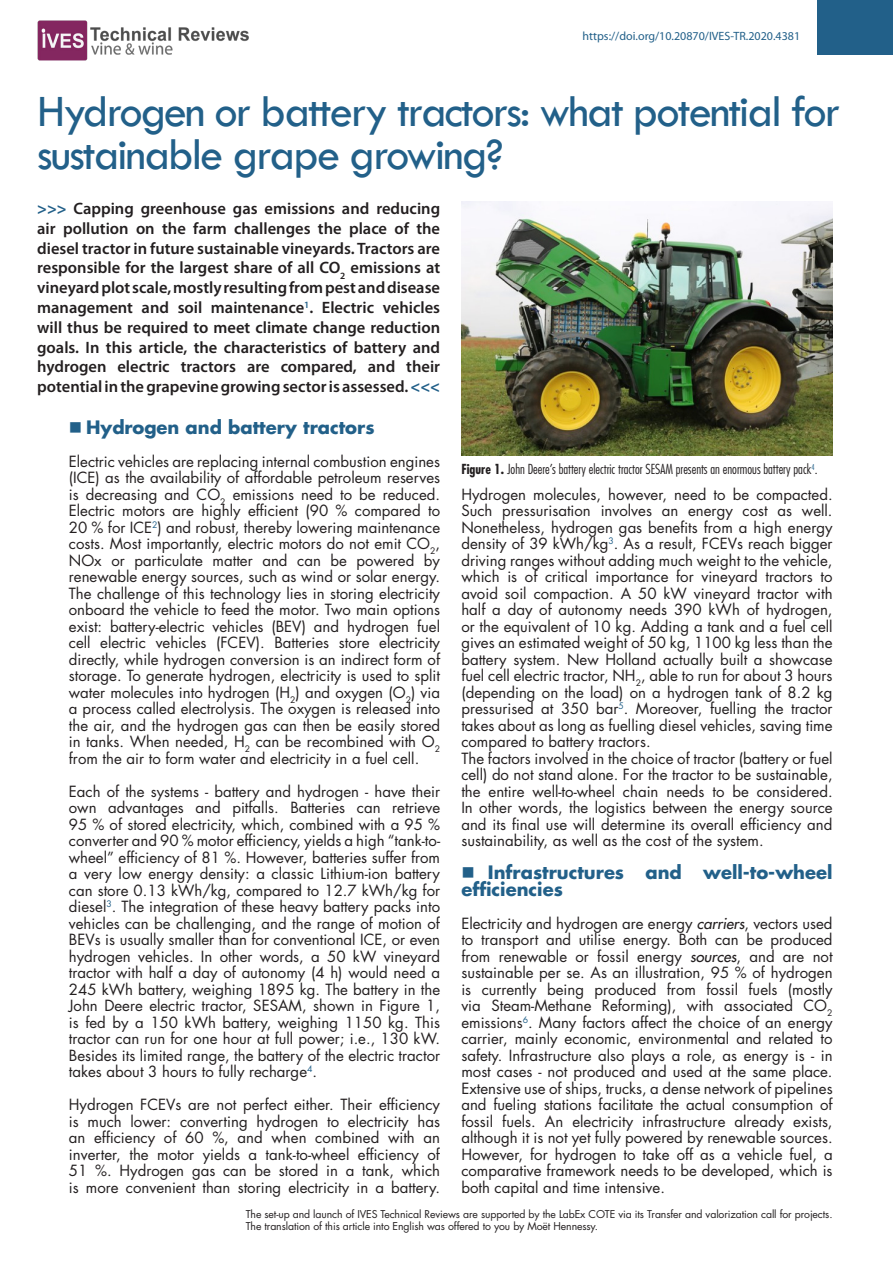
<style>
.page{position:relative;width:893px;height:1263px;background:#fff}
.page>*{position:absolute;margin:0;border:0;box-sizing:border-box;transform-origin:0 0}
.t1{font:46.5px/43.5px "Tw Cen";letter-spacing:-.04em;color:#226089}
.t2{font:700 18px/16.5px "Futura";color:#226089}
.t3{font:600 16.5px/19.8px "Myriad Pro";color:#231f20;text-align:justify}
.t4{font:15px/16.5px "Futura";color:#231f20;text-align:justify}
.t5{font:300 condensed 13.5px "Futura";color:#231f20}
.t6{font:12px "Myriad Pro";color:#226089}
.t7{font:10.5px "Futura";letter-spacing:-.01em;color:#231f20}
.s1{font-weight:700;color:#226089}
.s2{font-weight:700}
.s3{font-style:italic}
</style>
<div class="page">
<img style="left:461px;top:202px;width:372px;height:253px">
<div style="left:817px;top:0;width:76px;height:55px;background:#226089"></div>
<img style="left:37px;top:20px;width:212px;height:41px">
<p class="t6" style="left:583px;top:29px;width:219px">https://doi.org/10.20870/IVES-TR.2020.4381</p>
<p class="t1" style="left:37px;top:89px;width:805px">Hydrogen or battery tractors: what potential for sustainable grape growing?</p>
<p class="t3" style="left:37px;top:198px;width:404px"><span class="s1">&gt;&gt;&gt;</span> Capping greenhouse gas emissions and reducing air pollution on the farm challenges the place of the diesel tractor in future sustainable vineyards. Tractors are responsible for the largest share of all CO<sub>2</sub> emissions at vineyard plot scale, mostly resulting from pest and disease management and soil maintenance<sup>1</sup>. Electric vehicles will thus be required to meet climate change reduction goals. In this article, the characteristics of battery and hydrogen electric tractors are compared, and their potential in the grapevine growing sector is assessed. <span class="s1">&lt;&lt;&lt;</span></p>
<p class="t2" style="left:69px;top:418px;width:307px">■ Hydrogen and battery tractors</p>
<p class="t4" style="left:69px;top:453px;width:373px">Electric vehicles are replacing internal combustion engines (ICE) as the availability of affordable petroleum reserves is decreasing and CO<sub>2</sub> emissions need to be reduced.<br>Electric motors are highly efficient (90 % compared to 20 % for ICE<sup>2</sup>) and robust, thereby lowering maintenance costs. Most importantly, electric motors do not emit CO<sub>2</sub>, NOx or particulate matter and can be powered by renewable energy sources, such as wind or solar energy.<br>The challenge of this technology lies in storing electricity onboard the vehicle to feed the motor. Two main options exist: battery-electric vehicles (BEV) and hydrogen fuel cell electric vehicles (FCEV). Batteries store electricity directly, while hydrogen conversion is an indirect form of storage. To generate hydrogen, electricity is used to split water molecules into hydrogen (H<sub>2</sub>) and oxygen (O<sub>2</sub>) via a process called electrolysis. The oxygen is released into the air, and the hydrogen gas can then be easily stored in tanks. When needed, H<sub>2</sub> can be recombined with O<sub>2 </sub>from the air to form water and electricity in a fuel cell.</p>
<p class="t4" style="left:69px;top:783px;width:373px">Each of the systems - battery and hydrogen - have their own advantages and pitfalls. Batteries can retrieve 95 % of stored electricity, which, combined with a 95 % converter and 90 % motor efficiency, yields a high “tank-to&shy;wheel” efficiency of 81 %. However, batteries suffer from a very low energy density: a classic Lithium-ion battery can store 0.13 kWh/kg, compared to 12.7 kWh/kg for diesel<sup>3</sup>. The integration of these heavy battery packs into vehicles can be challenging, and the range of motion of BEVs is usually smaller than for conventional ICE, or even hydrogen vehicles. In other words, a 50 kW vineyard tractor with half a day of autonomy (4 h) would need a 245 kWh battery, weighing 1895 kg. The battery in the John Deere electric tractor, SESAM, shown in Figure 1, is fed by a 150 kWh battery, weighing 1150 kg. This tractor can run for one hour at full power; i.e., 130 kW.<br>Besides its limited range, the battery of the electric tractor takes about 3 hours to fully recharge<sup>4</sup>.</p>
<p class="t4" style="left:69px;top:1096px;width:373px">Hydrogen FCEVs are not perfect either. Their efficiency is much lower: converting hydrogen to electricity has an efficiency of 60 %, and when combined with an inverter, the motor yields a tank-to-wheel efficiency of 51 %. Hydrogen gas can be stored in a tank, which is more convenient than storing electricity in a battery.</p>
<p class="t5" style="left:461px;top:461px;width:358px"><span class="s2">Figure 1.</span> John Deere’s battery electric tractor SESAM presents an enormous battery pack<sup>4</sup>.</p>
<p class="t4" style="left:461px;top:486px;width:373px">Hydrogen molecules, however, need to be compacted.<br>Such pressurisation involves an energy cost as well.<br>Nonetheless, hydrogen gas benefits from a high energy density of 39 kWh/kg<sup>3</sup>. As a result, FCEVs reach bigger driving ranges without adding much weight to the vehicle, which is of critical importance for vineyard tractors to avoid soil compaction. A 50 kW vineyard tractor with half a day of autonomy needs 390 kWh of hydrogen, or the equivalent of 10 kg. Adding a tank and a fuel cell gives an estimated weight of 50 kg, 1100 kg less than the battery system. New Holland actually built a showcase fuel cell electric tractor, NH<sub>2</sub>, able to run for about 3 hours (depending on the load) on a hydrogen tank of 8.2 kg pressurised at 350 bar<sup>5</sup>. Moreover, fuelling the tractor takes about as long as fuelling diesel vehicles, saving time compared to battery tractors.</p>
<p class="t4" style="left:461px;top:750px;width:373px">The factors involved in the choice of tractor (battery or fuel cell) do not stand alone. For the tractor to be sustainable, the entire well-to-wheel chain needs to be considered.<br>In other words, the logistics between the energy source and its final use will determine its overall efficiency and sustainability, as well as the cost of the system.</p>
<p class="t2" style="left:461px;top:864px;width:373px">■ Infrastructures and well-to-wheel efficiencies</p>
<p class="t4" style="left:461px;top:915px;width:373px">Electricity and hydrogen are energy <span class="s3">carriers</span>, vectors used to transport and utilise energy. Both can be produced from renewable or fossil energy <span class="s3">sources</span>, and are not sustainable per se. As an illustration, 95 % of hydrogen is currently being produced from fossil fuels (mostly via Steam-Methane Reforming), with associated CO<sub>2 </sub>emissions<sup>6</sup>. Many factors affect the choice of an energy carrier, mainly economic, environmental and related to safety. Infrastructure also plays a role, as energy is - in most cases - not produced and used at the same place.<br>Extensive use of ships, trucks, a dense network of pipelines and fueling stations facilitate the actual consumption of fossil fuels. An electricity infrastructure already exists, although it is not yet fully powered by renewable sources.<br>However, for hydrogen to take off as a vehicle fuel, a comparative framework needs to be developed, which is both capital and time intensive.</p>
<p class="t7" style="left:246px;top:1206px;width:588px">The set-up and launch of IVES Technical Reviews are supported by the LabEx COTE via its Transfer and valorization call for projects.</p>
<p class="t7" style="left:246px;top:1219px;width:354px">The translation of this article into English was offered to you by Moët Hennessy.</p>
</div>
